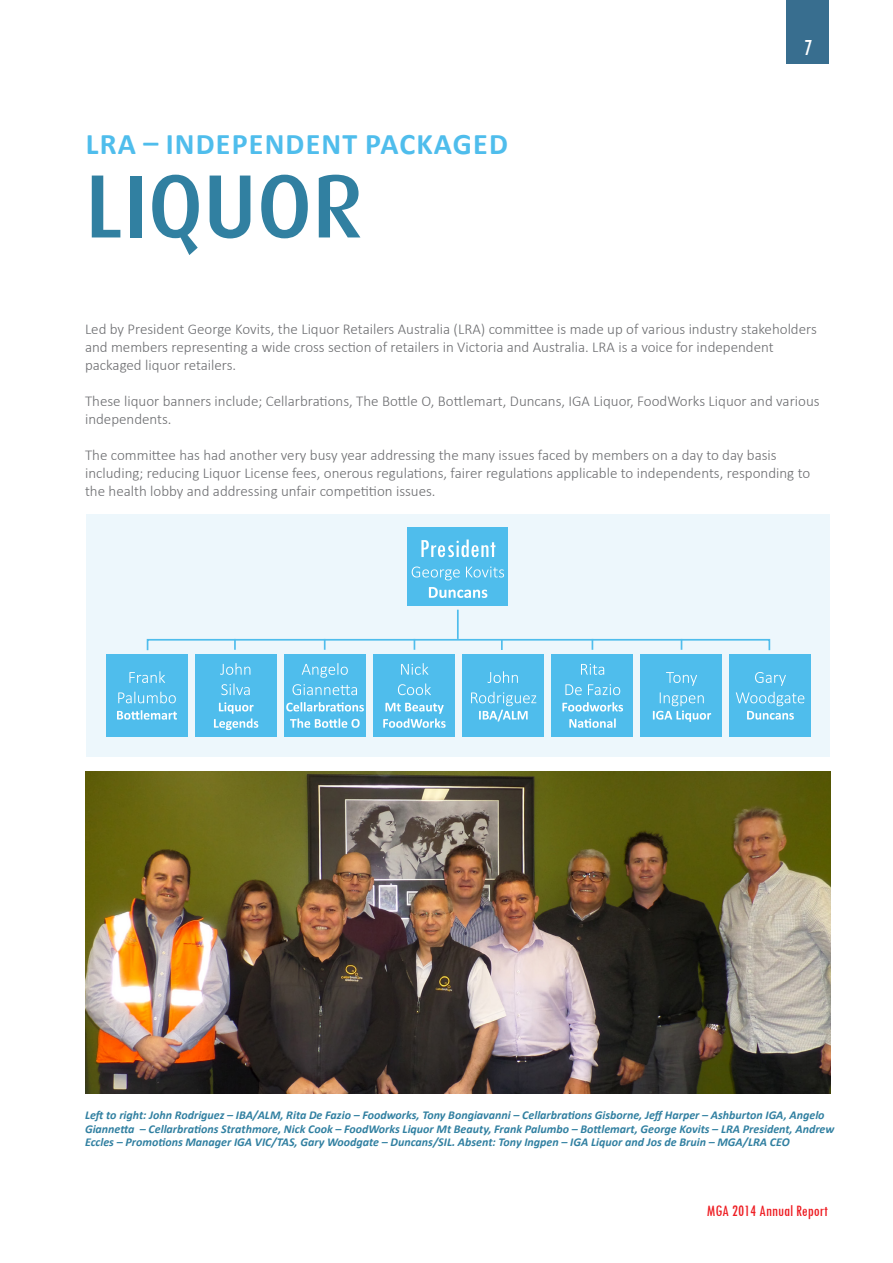
<style>
.page{position:relative;width:893px;height:1263px;background:#fff}
.page>*{position:absolute;margin:0;border:0;box-sizing:border-box;transform-origin:0 0}
.Large_heading{font:500 90px "Dax CE";color:#3180a1}
.Small_Heading{font:700 30px "Calibri";letter-spacing:.04em;color:#4fbdec}
.t1{font:condensed 24px "Tw Cen";color:#fff}
.t2{font:condensed 16.5px "Tw Cen";color:#ee1d23}
.Main_Body{font:300 15px/18px "Calibri";color:#6c6d70}
.Source{font:italic 700 12px/13.5px "Calibri";color:#3180a1}
</style>
<div class="page">
<div style="left:787px;top:0;width:42px;height:64px;background:#386e8f"></div>
<img style="left:85px;top:772px;width:745px;height:322px">
<div style="left:86px;top:514px;width:743px;height:243px;background:#edf7fc"></div>
<div style="left:106px;top:654px;width:82px;height:82px;background:#4fbdec"></div>
<div style="left:462px;top:654px;width:82px;height:82px;background:#4fbdec"></div>
<div style="left:195px;top:654px;width:82px;height:82px;background:#4fbdec"></div>
<div style="left:551px;top:654px;width:82px;height:82px;background:#4fbdec"></div>
<div style="left:284px;top:654px;width:82px;height:82px;background:#4fbdec"></div>
<div style="left:640px;top:654px;width:82px;height:82px;background:#4fbdec"></div>
<div style="left:373px;top:654px;width:82px;height:82px;background:#4fbdec"></div>
<div style="left:729px;top:654px;width:82px;height:82px;background:#4fbdec"></div>
<div style="left:408px;top:527px;width:100px;height:79px;background:#4fbdec"></div>
<div style="left:147px;top:639px;width:623px;height:12px;border:2px solid #4fbdec"></div>
<svg style="left:234px;top:639px;width:2px;height:11px"></svg>
<svg style="left:324px;top:639px;width:2px;height:11px"></svg>
<hr style="left:457px;top:610px;width:2px;height:29px;background:#4fbdec">
<svg style="left:421px;top:539px;width:74px;height:18px"></svg>
<svg style="left:412px;top:566px;width:48px;height:14px"></svg>
<svg style="left:466px;top:566px;width:38px;height:11px"></svg>
<svg style="left:429px;top:587px;width:58px;height:11px"></svg>
<svg style="left:129px;top:671px;width:36px;height:12px"></svg>
<svg style="left:118px;top:692px;width:58px;height:11px"></svg>
<svg style="left:117px;top:710px;width:60px;height:10px"></svg>
<svg style="left:220px;top:663px;width:30px;height:12px"></svg>
<svg style="left:221px;top:683px;width:29px;height:12px"></svg>
<svg style="left:214px;top:702px;width:44px;height:28px"></svg>
<svg style="left:302px;top:663px;width:46px;height:15px"></svg>
<svg style="left:293px;top:684px;width:64px;height:11px"></svg>
<svg style="left:286px;top:702px;width:78px;height:9px"></svg>
<svg style="left:290px;top:718px;width:70px;height:10px"></svg>
<svg style="left:401px;top:663px;width:27px;height:12px"></svg>
<svg style="left:398px;top:683px;width:33px;height:12px"></svg>
<svg style="left:383px;top:703px;width:63px;height:25px"></svg>
<svg style="left:487px;top:671px;width:31px;height:12px"></svg>
<svg style="left:471px;top:692px;width:65px;height:29px"></svg>
<svg style="left:581px;top:664px;width:23px;height:11px"></svg>
<svg style="left:565px;top:684px;width:17px;height:11px"></svg>
<svg style="left:588px;top:684px;width:32px;height:11px"></svg>
<svg style="left:562px;top:702px;width:61px;height:9px"></svg>
<svg style="left:569px;top:718px;width:47px;height:10px"></svg>
<svg style="left:666px;top:672px;width:31px;height:14px"></svg>
<svg style="left:653px;top:692px;width:58px;height:30px"></svg>
<svg style="left:755px;top:672px;width:31px;height:14px"></svg>
<svg style="left:736px;top:692px;width:68px;height:28px"></svg>
<svg style="left:501px;top:639px;width:2px;height:11px"></svg>
<p class="Small_Heading" style="left:86px;top:125px;width:423px">LRA – INDEPENDENT PACKAGED</p>
<p class="Large_heading" style="left:85px;top:149px;width:279px">LIQUOR</p>
<h3 class="t1" style="left:803px;top:33px;width:10px">7</h3>
<p class="Main_Body" style="left:85px;top:320px;width:733px">Led by President George Kovits, the Liquor Retailers Australia (LRA) committee is made up of various industry stakeholders and members representing a wide cross section of retailers in Victoria and Australia. LRA is a voice for independent packaged liquor retailers.</p>
<p class="Main_Body" style="left:85px;top:392px;width:736px">These liquor banners include; Cellarbrations, The Bottle O, Bottlemart, Duncans, IGA Liquor, FoodWorks Liquor and various independents.</p>
<p class="Main_Body" style="left:85px;top:446px;width:727px">The committee has had another very busy year addressing the many issues faced by members on a day to day basis including; reducing Liquor License fees, onerous regulations, fairer regulations applicable to independents, responding to the health lobby and addressing unfair competition issues.</p>
<p class="Source" style="left:85px;top:1108px;width:751px">Left to right: John Rodriguez – IBA/ALM, Rita De Fazio – Foodworks, Tony Bongiavanni – Cellarbrations Gisborne, Jeff Harper – Ashburton IGA, Angelo<br>Giannetta – Cellarbrations Strathmore, Nick Cook – FoodWorks Liquor Mt Beauty, Frank Palumbo – Bottlemart, George Kovits – LRA President, Andrew<br>Eccles – Promotions Manager IGA VIC/TAS, Gary Woodgate – Duncans/SIL. Absent: Tony Ingpen – IGA Liquor and Jos de Bruin – MGA/LRA CEO</p>
<p class="t2" style="left:707px;top:1201px;width:123px">MGA 2014 Annual Report</p>
</div>
